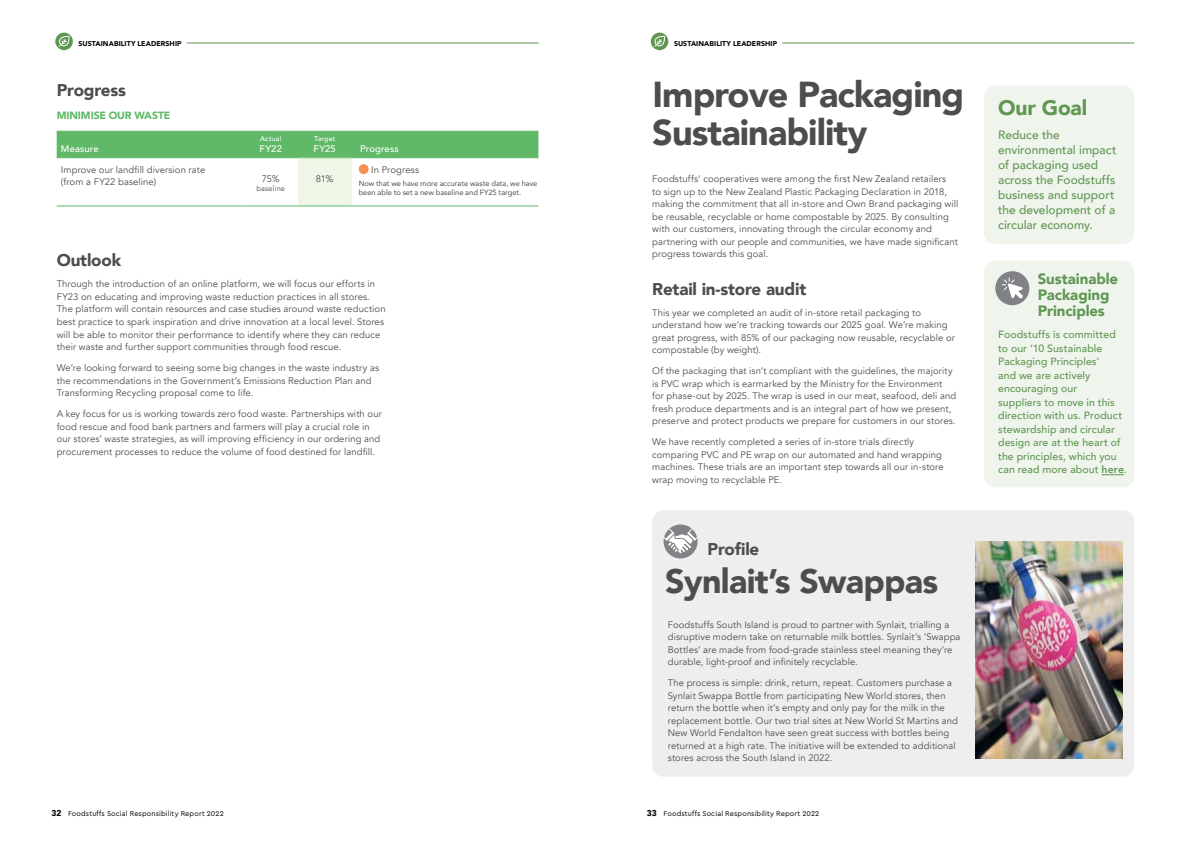
<style>
.page{position:relative;width:1191px;height:842px;background:#fff}
.page>*{position:absolute;margin:0;border:0;box-sizing:border-box;transform-origin:0 0}
.t1{font:900 36px/38px "Avenir";letter-spacing:-.025em;color:#4d4d4f}
.t2{font:900 34px "Avenir";letter-spacing:-.02em;color:#4d4d4f}
.t3{font:900 21px "Avenir";letter-spacing:-.005em;color:#5f9751}
.t4{font:900 17px "Avenir";letter-spacing:-.01em;color:#4d4d4f}
.t5{font:900 15px/16px "Avenir";letter-spacing:-.005em;color:#5f9751}
.t6{font:500 12px/15px "Avenir";color:#5f9751}
.t7{font:500 10.5px/13.5px "Avenir";letter-spacing:.005em;color:#5f9751}
.t8{font:900 10.5px "Avenir";letter-spacing:-.01em;color:#5fb967}
.t9{font:9.5px/12.5px "Avenir";letter-spacing:.01em;color:#4d4d4f}
.t10{font:500 9.5px "Avenir";letter-spacing:.01em;color:#fff}
.t11{font:7.5px/9px "Avenir";color:#4d4d4f}
.t12{font:7.5px "Avenir";letter-spacing:.015em;color:#4d4d4f}
.t13{font:7.3px "Cera Pro";letter-spacing:.015em;color:#000}
.t14{font:900 7px "Avenir";letter-spacing:.01em;color:#000}
.t15{font:500 7px "Avenir";letter-spacing:.025em;color:#fff}
.s1{font-family:"Avenir";font-weight:900;font-size:8.5px}
.s2{font-weight:800}
</style>
<div class="page">
<hr style="left:187px;top:43px;width:352px;height:1px;background:#5f9751">
<div style="left:55px;top:33px;width:18px;height:17px;background:#5f9751;border-radius:50%"></div>
<svg style="left:59px;top:35px;width:11px;height:12px"></svg>
<hr style="left:782px;top:43px;width:352px;height:1px;background:#5f9751">
<div style="left:651px;top:33px;width:17px;height:17px;background:#5f9751;border-radius:50%"></div>
<svg style="left:654px;top:35px;width:11px;height:12px"></svg>
<div style="left:57px;top:132px;width:481px;height:25px;background:#5fb967"></div>
<div style="left:298px;top:158px;width:53px;height:48px;background:#eff6e8"></div>
<hr style="left:57px;top:157px;width:187px;height:1px;background:#5fb967">
<hr style="left:57px;top:205px;width:187px;height:1px;background:#5fb967">
<hr style="left:244px;top:205px;width:54px;height:1px;background:#5fb967">
<hr style="left:351px;top:205px;width:187px;height:1px;background:#5fb967">
<hr style="left:57px;top:131px;width:187px;height:1px;background:#5fb967">
<hr style="left:244px;top:131px;width:54px;height:1px;background:#5fb967">
<hr style="left:298px;top:131px;width:53px;height:1px;background:#5fb967">
<hr style="left:351px;top:131px;width:187px;height:1px;background:#5fb967">
<hr style="left:298px;top:157px;width:53px;height:1px;background:#5fb967">
<hr style="left:298px;top:205px;width:53px;height:1px;background:#5fb967">
<hr style="left:244px;top:157px;width:54px;height:1px;background:#5fb967">
<hr style="left:351px;top:157px;width:187px;height:1px;background:#5fb967">
<div style="left:359px;top:164px;width:10px;height:10px;background:#f79054;border-radius:50%"></div>
<div style="left:984px;top:86px;width:150px;height:158px;background:#eff4ed;border-radius:11px"></div>
<div style="left:652px;top:510px;width:482px;height:267px;background:#eee;border-radius:11px"></div>
<img style="left:975px;top:541px;width:148px;height:217px">
<div style="left:663px;top:524px;width:34px;height:34px;background:#808285;border-radius:50%"></div>
<svg style="left:663px;top:526px;width:34px;height:29px"></svg>
<div style="left:984px;top:261px;width:150px;height:226px;background:#eff4ed;border-radius:11px"></div>
<svg style="left:1101px;top:474px;width:23px;height:1px"></svg>
<div style="left:995px;top:271px;width:34px;height:34px;background:#808285;border-radius:50%"></div>
<svg style="left:1002px;top:278px;width:21px;height:20px"></svg>
<p class="t14" style="left:79px;top:37px;width:105px">SUSTAINABILITY LEADERSHIP</p>
<p class="t14" style="left:674px;top:37px;width:105px">SUSTAINABILITY LEADERSHIP</p>
<h3 class="t4" style="left:57px;top:76px;width:71px">Progress</h3>
<p class="t8" style="left:57px;top:107px;width:115px">MINIMISE OUR WASTE</p>
<p class="t10" style="left:61px;top:141px;width:39px">Measure</p>
<p class="t15" style="left:260px;top:133px;width:23px">Actual</p>
<p class="t10" style="left:260px;top:141px;width:24px">FY22</p>
<p class="t15" style="left:314px;top:133px;width:23px">Target</p>
<p class="t10" style="left:313px;top:141px;width:24px">FY25</p>
<p class="t10" style="left:360px;top:141px;width:40px">Progress</p>
<h1 class="t1" style="left:652px;top:74px;width:313px">Improve Packaging<br>Sustainability</h1>
<p class="t9" style="left:61px;top:164px;width:146px">Improve our landfill diversion rate (from a FY22 baseline)</p>
<p class="t9" style="left:262px;top:173px;width:20px">75%</p>
<p class="t12" style="left:256px;top:184px;width:30px">baseline</p>
<p class="t9" style="left:371px;top:164px;width:49px">In Progress</p>
<p class="t11" style="left:359px;top:179px;width:180px">Now that we have more accurate waste data, we have been able to set a new baseline and FY25 target.</p>
<p class="t9" style="left:652px;top:173px;width:307px">Foodstuffs’ cooperatives were among the first New Zealand retailers<br>to sign up to the New Zealand Plastic Packaging Declaration in 2018, making the commitment that all in-store and Own Brand packaging will be reusable, recyclable or home compostable by 2025. By consulting with our customers, innovating through the circular economy and partnering with our people and communities, we have made significant progress towards this goal.</p>
<p class="t9" style="left:316px;top:173px;width:19px">81%</p>
<h3 class="t4" style="left:57px;top:246px;width:66px">Outlook</h3>
<p class="t9" style="left:57px;top:278px;width:330px">Through the introduction of an online platform, we will focus our efforts in FY23 on educating and improving waste reduction practices in all stores.<br>The platform will contain resources and case studies around waste reduction best practice to spark inspiration and drive innovation at a local level. Stores will be able to monitor their performance to identify where they can reduce their waste and further support communities through food rescue.</p>
<p class="t9" style="left:57px;top:362px;width:324px">We’re looking forward to seeing some big changes in the waste industry as the recommendations in the Government’s Emissions Reduction Plan and<br>Transforming Recycling proposal come to life.</p>
<p class="t9" style="left:57px;top:408px;width:326px">A key focus for us is working towards zero food waste. Partnerships with our food rescue and food bank partners and farmers will play a crucial role in our stores’ waste strategies, as will improving efficiency in our ordering and procurement processes to reduce the volume of food destined for landfill.</p>
<h3 class="t4" style="left:652px;top:274px;width:156px">Retail in-store audit</h3>
<p class="t9" style="left:652px;top:306px;width:304px">This year we completed an audit of in-store retail packaging to understand how we’re tracking towards our 2025 goal. We’re making great progress, with 85% of our packaging now reusable, recyclable or compostable (by weight).</p>
<p class="t9" style="left:652px;top:365px;width:306px">Of the packaging that isn’t compliant with the guidelines, the majority is PVC wrap which is earmarked by the Ministry for the Environment for phase-out by 2025. The wrap is used in our meat, seafood, deli and fresh produce departments and is an integral part of how we present, preserve and protect products we prepare for customers in our stores.</p>
<p class="t9" style="left:652px;top:436px;width:293px">We have recently completed a series of in-store trials directly comparing PVC and PE wrap on our automated and hand wrapping machines. These trials are an important step towards all our in-store wrap moving to recyclable PE.</p>
<h3 class="t4" style="left:707px;top:535px;width:53px">Profile</h3>
<h2 class="t2" style="left:665px;top:552px;width:275px">Synlait’s Swappas</h2>
<p class="t9" style="left:668px;top:619px;width:294px">Foodstuffs South Island is proud to partner with Synlait, trialling a disruptive modern take on returnable milk bottles. Synlait’s ‘Swappa Bottles’ are made from food-grade stainless steel meaning they’re durable, light-proof and infinitely recyclable.</p>
<p class="t9" style="left:668px;top:677px;width:292px">The process is simple: drink, return, repeat. Customers purchase a Synlait Swappa Bottle from participating New World stores, then return the bottle when it’s empty and only pay for the milk in the replacement bottle. Our two trial sites at New World St Martins and New World Fendalton have seen great success with bottles being returned at a high rate. The initiative will be extended to additional stores across the South Island in 2022.</p>
<p class="t13" style="left:51px;top:809px;width:174px"><span class="s1">32</span> Foodstuffs Social Responsibility Report 2022</p>
<p class="t13" style="left:647px;top:809px;width:174px"><span class="s1">33</span> Foodstuffs Social Responsibility Report 2022</p>
<h3 class="t3" style="left:998px;top:90px;width:91px">Our Goal</h3>
<p class="t6" style="left:998px;top:126px;width:120px">Reduce the environmental impact of packaging used across the Foodstuffs business and support the development of a circular economy.</p>
<h3 class="t5" style="left:1037px;top:271px;width:82px">Sustainable<br>Packaging<br>Principles</h3>
<p class="t7" style="left:998px;top:327px;width:130px">Foodstuffs is committed to our ’10 Sustainable<br>Packaging Principles‘<br>and we are actively encouraging our<br>suppliers to move in this direction with us. Product stewardship and circular design are at the heart of the principles, which you can read more about <span class="s2">here</span>.</p>
</div>
